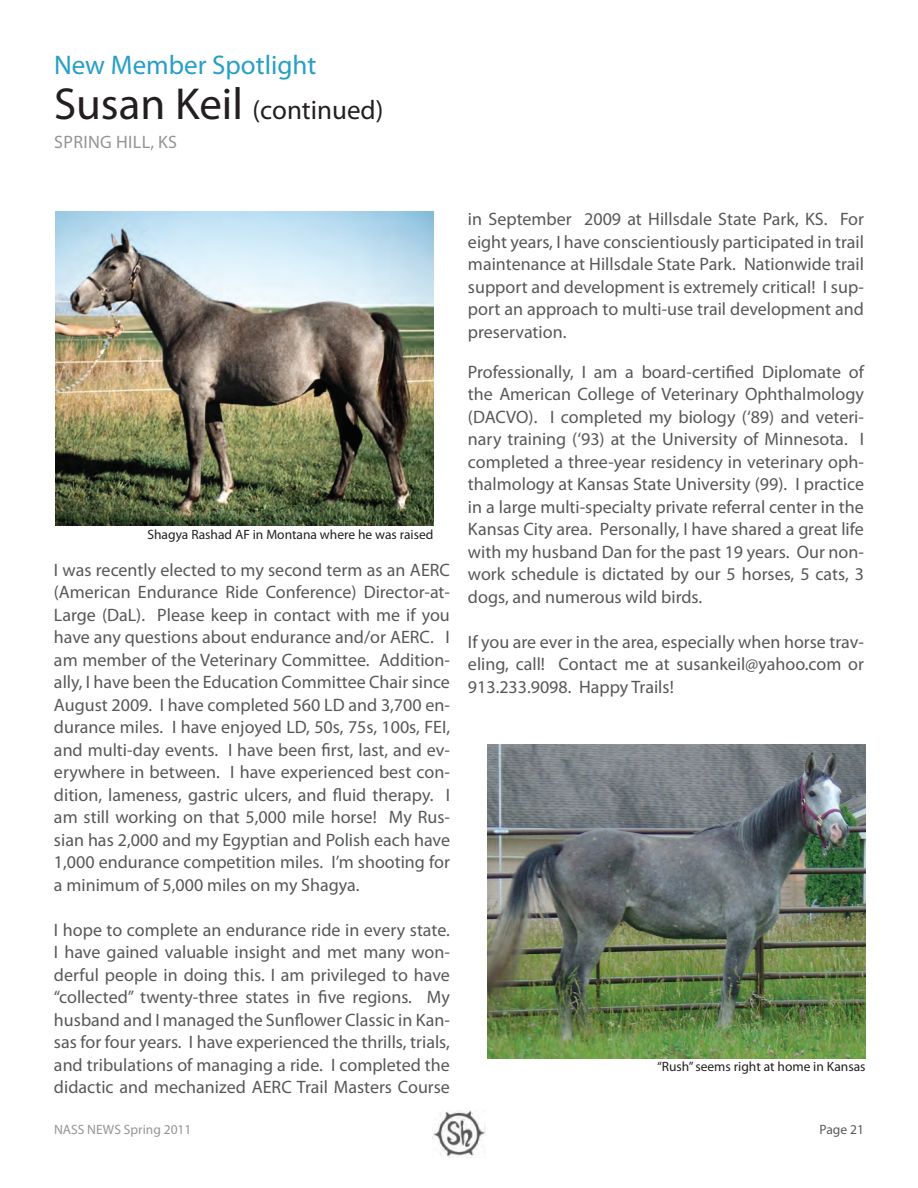
<style>
.page{position:relative;width:918px;height:1188px;background:#fff}
.page>*{position:absolute;margin:0;border:0;box-sizing:border-box;transform-origin:0 0}
.t1{font:27px/45px "Myriad Pro";color:#279fc5}
.t2{font:18px/22.5px "Myriad Pro";color:#57585a;text-align:justify}
.t3{font:18px "Myriad Pro";color:#939598}
.t4{font:13.5px "Myriad Pro";color:#231f20}
.t5{font:13.5px "Myriad Pro";color:#939598}
.t6{font:13.5px "Myriad Pro";color:#57585a}
.s1{font-size:45px;color:#231f20}
.s2{color:#231f20}
</style>
<div class="page">
<img style="left:432px;top:1111px;width:54px;height:46px">
<img style="left:55px;top:212px;width:379px;height:314px">
<img style="left:488px;top:744px;width:378px;height:314px">
<h1 class="t1" style="left:54px;top:42px;width:331px">New Member Spotlight<br><span class="s1">Susan Keil</span> <span class="s2">(continued)</span></h1>
<p class="t3" style="left:54px;top:131px;width:12px">Spring</p>
<p class="t3" style="left:116px;top:131px;width:4px">hill</p>
<p class="t3" style="left:150px;top:131px;width:14px">, ks</p>
<p class="t4" style="left:147px;top:526px;width:288px">Shagya Rashad AF in Montana where he was raised</p>
<p class="t2" style="left:54px;top:558px;width:398px">I was recently elected to my second term as an AERC (American Endurance Ride Conference) Director-at-Large (DaL). Please keep in contact with me if you have any questions about endurance and/or AERC. I am member of the Veterinary Committee. Addition&shy;ally, I have been the Education Committee Chair since August 2009. I have completed 560 LD and 3,700 en&shy;durance miles. I have enjoyed LD, 50s, 75s, 100s, FEI, and multi-day events. I have been first, last, and ev&shy;erywhere in between. I have experienced best con&shy;dition, lameness, gastric ulcers, and fluid therapy. I am still working on that 5,000 mile horse! My Rus&shy;sian has 2,000 and my Egyptian and Polish each have 1,000 endurance competition miles. I’m shooting for a minimum of 5,000 miles on my Shagya.</p>
<p class="t2" style="left:54px;top:918px;width:398px">I hope to complete an endurance ride in every state.<br>I have gained valuable insight and met many won&shy;derful people in doing this. I am privileged to have “collected” twenty-three states in five regions. My husband and I managed the Sunflower Classic in Kan&shy;sas for four years. I have experienced the thrills, trials, and tribulations of managing a ride. I completed the didactic and mechanized AERC Trail Masters Course</p>
<p class="t2" style="left:468px;top:208px;width:398px">in September 2009 at Hillsdale State Park, KS. For eight years, I have conscientiously participated in trail maintenance at Hillsdale State Park. Nationwide trail support and development is extremely critical! I sup&shy;port an approach to multi-use trail development and preservation.</p>
<p class="t2" style="left:468px;top:360px;width:398px">Professionally, I am a board-certified Diplomate of the American College of Veterinary Ophthalmology (DACVO). I completed my biology (‘89) and veteri&shy;nary training (‘93) at the University of Minnesota. I completed a three-year residency in veterinary oph&shy;thalmology at Kansas State University (99). I practice in a large multi-specialty private referral center in the Kansas City area. Personally, I have shared a great life with my husband Dan for the past 19 years. Our non&shy;work schedule is dictated by our 5 horses, 5 cats, 3 dogs, and numerous wild birds.</p>
<p class="t2" style="left:468px;top:630px;width:398px">If you are ever in the area, especially when horse trav&shy;eling, call! Contact me at susankeil@yahoo.com or 913.233.9098. Happy Trails!</p>
<p class="t4" style="left:657px;top:1058px;width:210px">“Rush” seems right at home in Kansas</p>
<p class="t5" style="left:54px;top:1121px;width:139px">NASS NEWS Spring 2011</p>
<p class="t6" style="left:820px;top:1121px;width:46px">Page 21</p>
</div>
